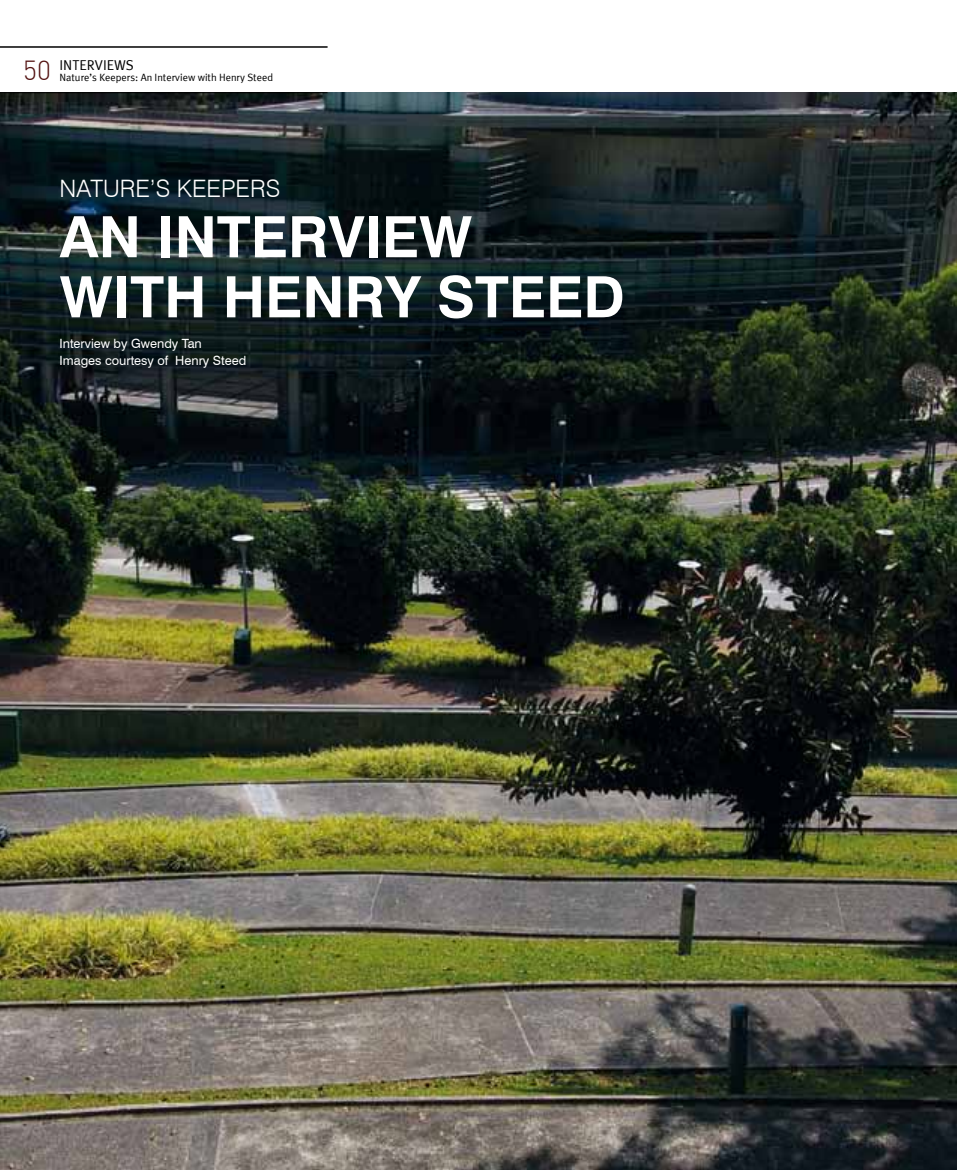
<style>
.page{position:relative;width:957px;height:1170px;background:#fff}
.page>*{position:absolute;margin:0;border:0;box-sizing:border-box;transform-origin:0 0}
.t1{font:700 57px/60px "Swiss 721 BT";color:#fff}
.t2{font:300 24px "Swiss 721 BT";color:#fff}
.t3{font:14.25px "Meta Plus Normal";color:#000}
.t4{font:12.75px/16.5px "Swiss 721 BT";color:#fff}
.t5{font:10.5px "Meta Plus Normal";color:#000}
.s1{font-family:"DIN";font-weight:300;font-size:27px;color:#531312}
</style>
<div class="page">
<img style="left:0;top:93px;width:957px;height:1076px">
<hr style="left:0;top:92px;width:327px;height:1px;background:#000">
<hr style="left:0;top:47px;width:327px;height:1px;background:#000">
<p class="t3" style="left:23px;top:57px;width:44px"><span class="s1">50</span> inter</p>
<p class="t3" style="left:95px;top:57px;width:40px">views</p>
<p class="t5" style="left:60px;top:71px;width:215px">Nature’s Keepers: An Interview with Henry Steed</p>
<h2 class="t2" style="left:60px;top:174px;width:16px">NATURE</h2>
<h2 class="t2" style="left:150px;top:174px;width:43px">’S KEEPERS</h2>
<h1 class="t1" style="left:60px;top:206px;width:567px">AN INTERVIEW<br>WITH HENRY STEED</h1>
<p class="t4" style="left:60px;top:335px;width:188px">I nterview by Gwendy Tan<br>I mages courtesy of Henry Steed</p>
</div>
